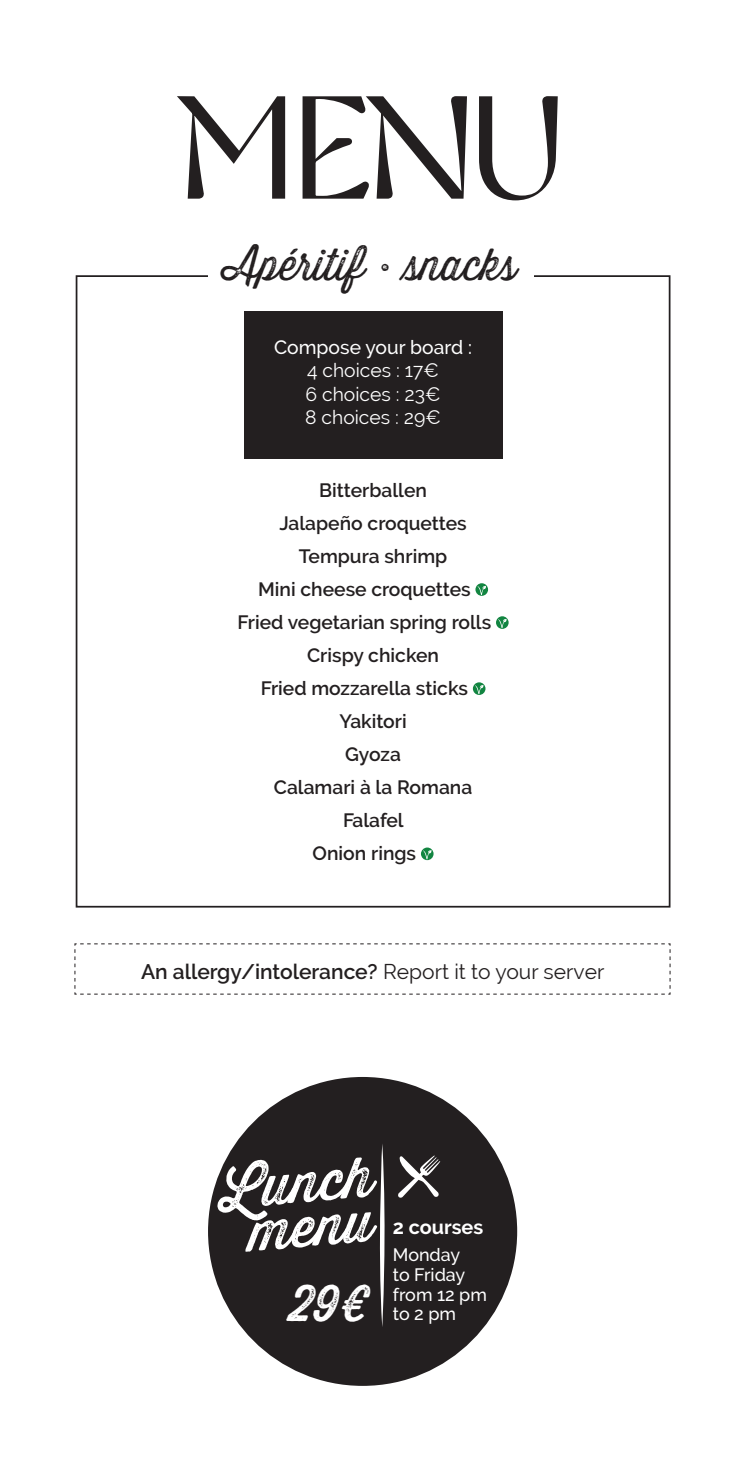
<style>
.page{position:relative;width:745px;height:1474px;background:#fff}
.page>*{position:absolute;margin:0;border:0;box-sizing:border-box;transform-origin:0 0}
.t1{font:300 146.12px "Gyst Variable Roman";color:#231f20}
.t2{font:54.6px/44.4px "Thirsty Rough Reg Two";color:#fff;text-align:center}
.t3{font:49.88px "Thirsty Rough Reg Two";color:#fff}
.t4{font:43.75px "Thirsty Rough Lt Two";color:#231f20}
.t5{font:600 21px "Raleway";color:#231f20}
.t6{font:700 19.78px "Raleway";color:#fff}
.t7{font:600 19.25px "Raleway";color:#231f20}
.t8{font:19.25px/23.1px "Raleway";color:#fff;text-align:justify}
.t9{font:500 19.25px "Raleway";color:#fff}
.t10{font:500 17.85px/19.8px "Raleway";color:#fff}
.s1{font-weight:400}
</style>
<div class="page">
<svg style="left:475px;top:583px;width:12px;height:13px"></svg>
<svg style="left:477px;top:586px;width:9px;height:9px"></svg>
<svg style="left:495px;top:616px;width:13px;height:13px"></svg>
<svg style="left:497px;top:619px;width:9px;height:9px"></svg>
<svg style="left:472px;top:682px;width:13px;height:13px"></svg>
<svg style="left:474px;top:685px;width:9px;height:9px"></svg>
<svg style="left:420px;top:847px;width:13px;height:13px"></svg>
<svg style="left:422px;top:850px;width:9px;height:9px"></svg>
<div style="left:244px;top:311px;width:258px;height:148px;background:#231f20"></div>
<svg style="left:74px;top:943px;width:596px;height:52px"></svg>
<div style="left:208px;top:1076px;width:309px;height:309px;background:#231f20;border-radius:50%"></div>
<svg style="left:398px;top:1155px;width:42px;height:42px"></svg>
<svg style="left:379px;top:1144px;width:6px;height:183px"></svg>
<h1 class="t1" style="left:177px;top:68px;width:388px">MENU</h1>
<h3 class="t4" style="left:224px;top:233px;width:294px">Apéritif • snacks</h3>
<p class="t9" style="left:274px;top:336px;width:199px">Compose your board :</p>
<p class="t8" style="left:305px;top:359px;width:137px">4 choices : 17€ 6 choices : 23€ 8 choices : 29€</p>
<p class="t7" style="left:319px;top:479px;width:109px">Bitterballen</p>
<p class="t7" style="left:279px;top:512px;width:189px">Jalapeño croquettes</p>
<p class="t7" style="left:298px;top:545px;width:150px">Tempura shrimp</p>
<p class="t7" style="left:258px;top:578px;width:214px">Mini cheese croquettes</p>
<p class="t7" style="left:237px;top:611px;width:255px">Fried vegetarian spring rolls</p>
<p class="t7" style="left:307px;top:644px;width:133px">Crispy chicken</p>
<p class="t7" style="left:260px;top:677px;width:209px">Fried mozzarella sticks</p>
<p class="t7" style="left:339px;top:710px;width:69px">Yakitori</p>
<p class="t7" style="left:345px;top:743px;width:57px">Gyoza</p>
<p class="t7" style="left:274px;top:776px;width:200px">Calamari à la Romana</p>
<p class="t7" style="left:343px;top:809px;width:62px">Falafel</p>
<p class="t7" style="left:312px;top:842px;width:105px">Onion rings</p>
<p class="t5" style="left:141px;top:959px;width:464px">An allergy/intolerance? <span class="s1">Report it to your server</span></p>
<h2 class="t2" style="left:217px;top:1167px;width:155px;rotate:-5deg">Lunch menu</h2>
<h3 class="t3" style="left:290px;top:1266px;width:80px">29€</h3>
<p class="t6" style="left:392px;top:1215px;width:92px">2 courses</p>
<p class="t10" style="left:392px;top:1244px;width:96px">Monday<br>to Friday from 12 pm</p>
<p class="t10" style="left:392px;top:1304px;width:65px">to 2 pm</p>
</div>
